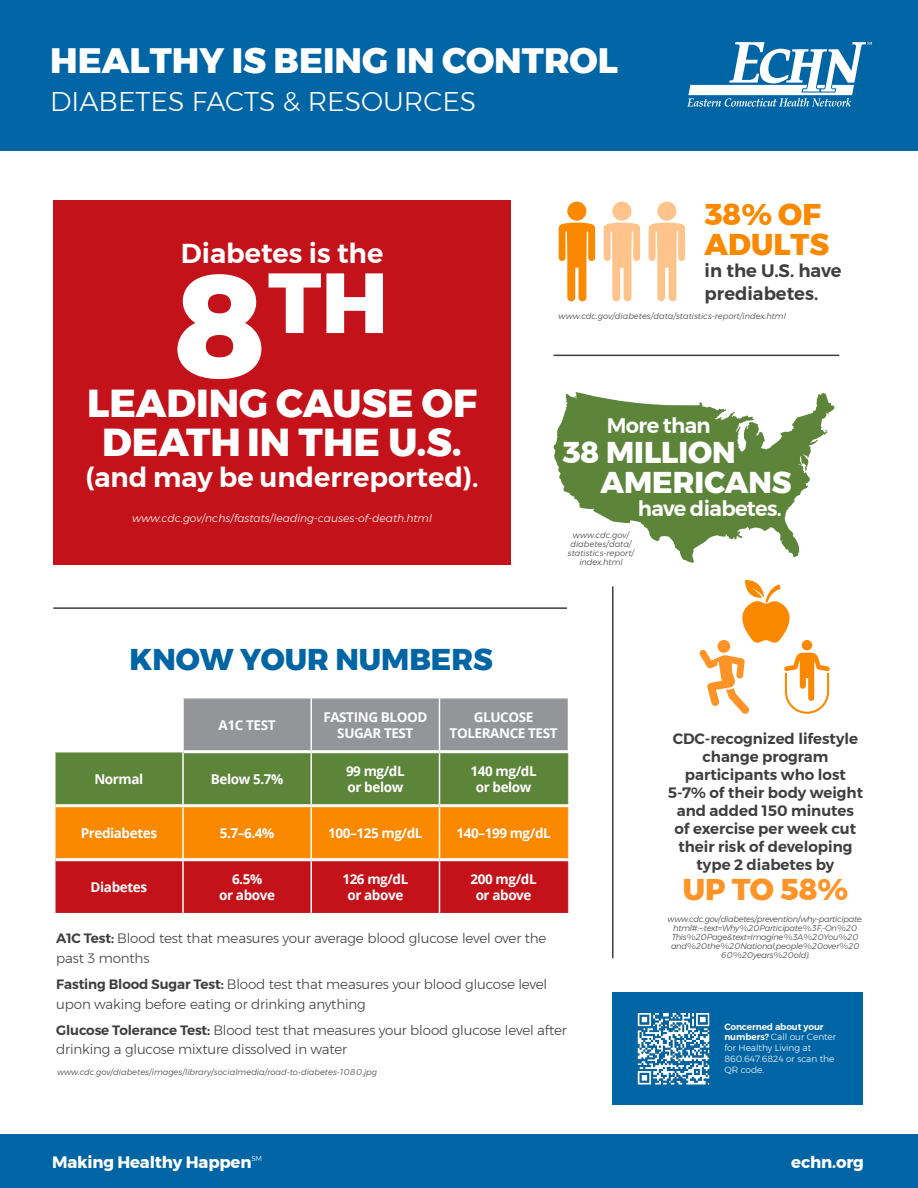
<style>
.page{position:relative;width:918px;height:1188px;background:#fff}
.page>*{position:absolute;margin:0;border:0;box-sizing:border-box;transform-origin:0 0}
.t1{font:800 85.05px "Montserrat";color:#fff}
.t2{font:800 38.85px/38.8px "Montserrat";color:#fff;text-align:center}
.t3{font:800 35.25px "Montserrat";color:#fff}
.t4{font:800 30px/30px "Montserrat";color:#fff}
.t5{font:800 30px "Montserrat";color:#0065a4}
.t6{font:800 30px/30px "Montserrat";color:#fa8900}
.t7{font:800 30px "Montserrat";color:#fe9428}
.t8{font:600 27.3px "Montserrat";color:#fff}
.t9{font:300 27px "Montserrat";color:#fff}
.t10{font:600 21px "Montserrat";letter-spacing:-.03em;color:#fff}
.t11{font:600 18px/22.5px "Montserrat";color:#3e3e3f}
.t12{font:700 16.5px "Montserrat";letter-spacing:-.01em;color:#fff}
.t13{font:600 15px/18px "Montserrat";color:#3e3e3f;text-align:center}
.t14{font:300 13.5px/19.5px "Montserrat";letter-spacing:-.01em;color:#3e3e3f}
.t15{font:700 13.5px/16.2px "Open Sans";letter-spacing:-.03em;color:#fff;text-align:center}
.t16{font:italic 300 10.65px "Montserrat";color:#fff}
.t17{font:300 9px/10.8px "Montserrat";color:#fff}
.t18{font:italic 300 8.25px/9px "Montserrat";color:#3e3e3f;text-align:center}
.t19{font:italic 300 8.25px/9px "Montserrat";letter-spacing:-.025em;color:#3e3e3f;text-align:center}
.t20{font:300 7.05px "Montserrat";color:#fff}
.s1{font-size:145.95px}
.s2{font-weight:600}
</style>
<div class="page">
<div style="left:53px;top:200px;width:458px;height:365px;background:#c4121a"></div>
<hr style="left:612px;top:586px;width:2px;height:372px;background:#3e3e3f">
<div style="left:0;top:0;width:918px;height:151px;background:#0065a4"></div>
<svg style="left:687px;top:42px;width:185px;height:65px"></svg>
<svg style="left:56px;top:698px;width:512px;height:215px;background:#b27443"></svg>
<hr style="left:54px;top:751px;width:130px;height:1px;background:#fff">
<hr style="left:182px;top:752px;width:2px;height:52px;background:#fff">
<hr style="left:310px;top:753px;width:2px;height:51px;background:#fff">
<hr style="left:439px;top:753px;width:1px;height:51px;background:#fff">
<hr style="left:182px;top:807px;width:2px;height:51px;background:#fff">
<hr style="left:310px;top:807px;width:2px;height:51px;background:#fff">
<hr style="left:439px;top:807px;width:1px;height:51px;background:#fff">
<hr style="left:182px;top:861px;width:2px;height:52px;background:#fff">
<hr style="left:310px;top:861px;width:2px;height:52px;background:#fff">
<hr style="left:439px;top:861px;width:1px;height:52px;background:#fff">
<hr style="left:567px;top:861px;width:1px;height:52px;background:#c4121a">
<hr style="left:567px;top:753px;width:1px;height:51px;background:#5d853a">
<hr style="left:182px;top:698px;width:2px;height:53px;background:#fff">
<hr style="left:310px;top:698px;width:2px;height:52px;background:#fff">
<hr style="left:439px;top:698px;width:1px;height:52px;background:#fff">
<hr style="left:184px;top:750px;width:127px;height:3px;background:#fff">
<hr style="left:311px;top:750px;width:129px;height:3px;background:#fff">
<hr style="left:440px;top:750px;width:128px;height:3px;background:#fff">
<hr style="left:56px;top:804px;width:127px;height:3px;background:#fff">
<hr style="left:183px;top:804px;width:128px;height:3px;background:#fff">
<hr style="left:311px;top:804px;width:129px;height:3px;background:#fff">
<hr style="left:440px;top:804px;width:128px;height:3px;background:#fff">
<hr style="left:56px;top:858px;width:127px;height:3px;background:#fff">
<hr style="left:183px;top:858px;width:128px;height:3px;background:#fff">
<hr style="left:311px;top:858px;width:129px;height:3px;background:#fff">
<hr style="left:440px;top:858px;width:128px;height:3px;background:#fff">
<hr style="left:567px;top:807px;width:1px;height:51px;background:#fa8900">
<div style="left:567px;top:202px;width:19px;height:19px;background:#fa8900;border-radius:50%"></div>
<svg style="left:559px;top:222px;width:36px;height:79px"></svg>
<div style="left:612px;top:202px;width:19px;height:19px;background:#ffc48b;border-radius:50%"></div>
<svg style="left:604px;top:222px;width:36px;height:79px"></svg>
<div style="left:657px;top:202px;width:19px;height:19px;background:#ffc48b;border-radius:50%"></div>
<svg style="left:649px;top:222px;width:36px;height:79px"></svg>
<svg style="left:554px;top:392px;width:280px;height:171px;fill:#5d853a"></svg>
<hr style="left:554px;top:355px;width:285px;height:1px;background:#3e3e3f">
<hr style="left:53px;top:607px;width:514px;height:2px;background:#3e3e3f">
<svg style="left:699px;top:580px;width:131px;height:134px"></svg>
<div style="left:0;top:1134px;width:918px;height:54px;background:#0065a4"></div>
<div style="left:613px;top:992px;width:250px;height:113px;background:#0065a4"></div>
<img style="left:637px;top:1013px;width:73px;height:71px">
<p class="t3" style="left:50px;top:32px;width:569px">HEALTHY IS BEING IN CONTROL</p>
<p class="t9" style="left:50px;top:81px;width:428px">DIABETES FACTS &amp; RESOURCES</p>
<p class="t8" style="left:181px;top:232px;width:204px">Diabetes is the</p>
<p class="t1" style="left:176px;top:234px;width:213px"><span class="s1">8</span>TH</p>
<p class="t2" style="left:87px;top:384px;width:392px">LEADING CAUSE OF<br>DEATH IN THE U.S.</p>
<p class="t8" style="left:86px;top:455px;width:394px">(and may be underreported).</p>
<p class="t16" style="left:132px;top:510px;width:301px">www.cdc.gov/nchs/fastats/leading-causes-of-death.html</p>
<p class="t5" style="left:130px;top:635px;width:365px">KNOW YOUR NUMBERS</p>
<p class="t6" style="left:705px;top:199px;width:126px">38% OF<br>ADULTS</p>
<p class="t11" style="left:705px;top:259px;width:138px">in the U.S. have prediabetes.</p>
<p class="t18" style="left:559px;top:311px;width:229px">www.cdc.gov/diabetes/data/statistics-report/index.html</p>
<p class="t10" style="left:607px;top:409px;width:105px">More than</p>
<p class="t4" style="left:601px;top:438px;width:192px;text-indent:-38px">38 MILLION<br>AMERICANS</p>
<p class="t10" style="left:638px;top:492px;width:145px">have diabetes.</p>
<p class="t18" style="left:568px;top:530px;width:68px">www.cdc.gov/ diabetes/data/ statistics-report/ index.html</p>
<p class="t15" style="left:219px;top:717px;width:58px">A1C TEST</p>
<p class="t15" style="left:323px;top:708px;width:106px">FASTING BLOOD<br>SUGAR TEST</p>
<p class="t15" style="left:450px;top:708px;width:109px">GLUCOSE<br>TOLERANCE TEST</p>
<p class="t15" style="left:94px;top:771px;width:50px">Normal</p>
<p class="t15" style="left:211px;top:771px;width:74px">Below 5.7%</p>
<p class="t15" style="left:346px;top:762px;width:60px;text-align:left">99 mg/dL or below</p>
<p class="t15" style="left:471px;top:762px;width:68px">140 mg/dL or below</p>
<p class="t15" style="left:81px;top:825px;width:78px">Prediabetes</p>
<p class="t15" style="left:220px;top:825px;width:56px">5.7–6.4%</p>
<p class="t15" style="left:328px;top:825px;width:96px">100–125 mg/dL</p>
<p class="t15" style="left:456px;top:825px;width:96px">140–199 mg/dL</p>
<p class="t15" style="left:91px;top:879px;width:58px">Diabetes</p>
<p class="t15" style="left:219px;top:870px;width:57px">6.5%<br>or above</p>
<p class="t15" style="left:342px;top:870px;width:68px">126 mg/dL or above</p>
<p class="t15" style="left:471px;top:870px;width:68px">200 mg/dL or above</p>
<p class="t14" style="left:56px;top:929px;width:492px"><span class="s2">A1C Test:</span> Blood test that measures your average blood glucose level over the past 3 months</p>
<p class="t14" style="left:56px;top:974px;width:493px"><span class="s2">Fasting Blood Sugar Test:</span> Blood test that measures your blood glucose level upon waking before eating or drinking anything</p>
<p class="t14" style="left:56px;top:1020px;width:512px"><span class="s2">Glucose Tolerance Test:</span> Blood test that measures your blood glucose level after drinking a glucose mixture dissolved in water</p>
<p class="t18" style="left:57px;top:1068px;width:322px">www.cdc.gov/diabetes/images/library/socialmedia/road-to-diabetes-1080.jpg</p>
<p class="t13" style="left:668px;top:729px;width:197px">CDC-recognized lifestyle change program participants who lost<br>5-7% of their body weight and added 150 minutes of exercise per week cut their risk of developing type 2 diabetes by</p>
<p class="t7" style="left:683px;top:865px;width:167px">UP TO 58%</p>
<p class="t19" style="left:668px;top:915px;width:197px">www.cdc.gov/diabetes/prevention/why-participate. html#:~:text=Why%20Participate%3F,-On%20<br>This%20Page&amp;text=Imagine%3A%20You%20 and%20the%20National,people%20over%20<br>60%20years%20old).</p>
<p class="t17" style="left:724px;top:1021px;width:113px"><span class="s2">Concerned about your numbers?</span> Call our Center for Healthy Living at<br>860.647.6824 or scan the<br>QR code.</p>
<p class="t12" style="left:52px;top:1149px;width:201px">Making Healthy Happen</p>
<p class="t12" style="left:791px;top:1149px;width:74px">echn.org</p>
<p class="t20" style="left:251px;top:1153px;width:12px">SM</p>
</div>
